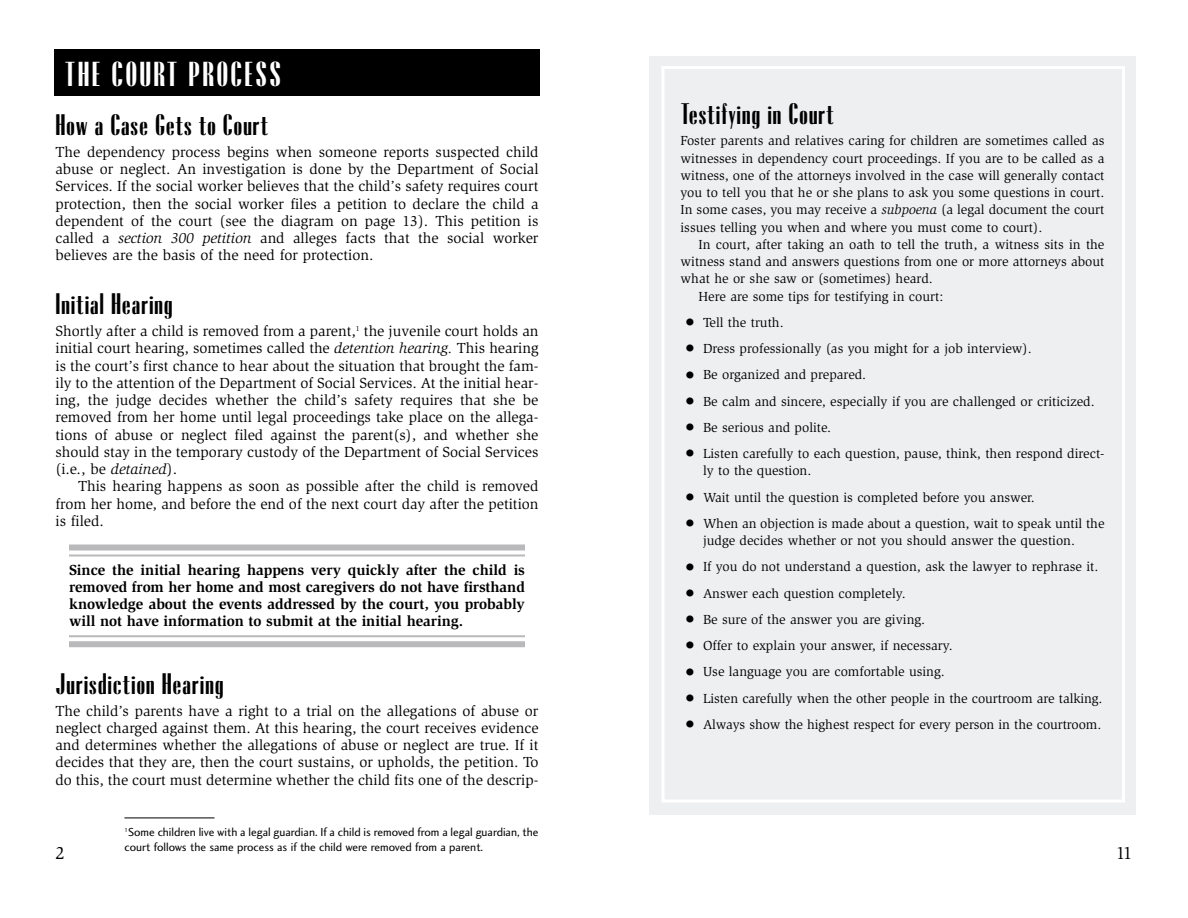
<style>
.page{position:relative;width:1188px;height:918px;background:#fff}
.page>*{position:absolute;margin:0;border:0;box-sizing:border-box;transform-origin:0 0}
.t1{font:31.5px "Radiant X Cond ICG";letter-spacing:.055em;color:#fff;scale:1.2 1}
.t2{font:27px "Radiant X Cond ICG";letter-spacing:.02em;color:#000;scale:1.2 1}
.t3{font:18px "Slimbach";color:#000}
.t4{font:15px/17.2px "Slimbach";color:#000;text-align:justify}
.t5{font:700 15px/17.2px "Slimbach";letter-spacing:-.005em;color:#000;text-align:justify}
.t6{font:13.5px/17.2px "Slimbach";color:#000}
.t7{font:12px/15px "Charlotte Sans Book Plain";color:#000}
.s1{font-style:italic}
.s2{font-size:19.5px}
</style>
<div class="page">
<div style="left:649px;top:56px;width:487px;height:758px;background:#eeeff1"></div>
<div style="left:662px;top:66px;width:463px;height:737px;border:3px solid #fff"></div>
<div style="left:54px;top:50px;width:486px;height:46px;background:#000"></div>
<div style="left:69px;top:544px;width:456px;height:6px;background:#b9b9bb"></div>
<hr style="left:69px;top:554px;width:456px;height:2px;background:#b9b9bb">
<hr style="left:69px;top:635px;width:456px;height:2px;background:#b9b9bb">
<div style="left:69px;top:641px;width:456px;height:6px;background:#b9b9bb"></div>
<hr style="left:124px;top:818px;width:90px;height:1px;background:#000">
<h1 class="t1" style="left:64px;top:61px;width:182px">THE COURT PROCESS</h1>
<h2 class="t2" style="left:56px;top:114px;width:179px">How a Case Gets to Court</h2>
<p class="t4" style="left:55px;top:144px;width:485px">The dependency process begins when someone reports suspected child abuse or neglect. An investigation is done by the Department of Social Services. If the social worker believes that the child’s safety requires court protection, then the social worker files a petition to declare the child a dependent of the court (see the diagram on page 13). This petition is called a <span class="s1">section 300 petition</span> and alleges facts that the social worker believes are the basis of the need for protection.</p>
<h2 class="t2" style="left:56px;top:293px;width:99px">Initial Hearing</h2>
<p class="t4" style="left:56px;top:323px;width:485px">Shortly after a child is removed from a parent,<sup>1</sup> the juvenile court holds an initial court hearing, sometimes called the <span class="s1">detention hearing.</span> This hearing is the court’s first chance to hear about the situation that brought the fam&shy;ily to the attention of the Department of Social Services. At the initial hear&shy;ing, the judge decides whether the child’s safety requires that she be removed from her home until legal proceedings take place on the allega&shy;tions of abuse or neglect filed against the parent(s), and whether she should stay in the temporary custody of the Department of Social Services (i.e., be <span class="s1">detained</span>).</p>
<p class="t4" style="left:56px;top:479px;width:485px;text-indent:22px">This hearing happens as soon as possible after the child is removed from her home, and before the end of the next court day after the petition is filed.</p>
<p class="t5" style="left:69px;top:562px;width:457px">Since the initial hearing happens very quickly after the child is removed from her home and most caregivers do not have firsthand knowledge about the events addressed by the court, you probably will not have information to submit at the initial hearing.</p>
<h2 class="t2" style="left:56px;top:673px;width:142px">Jurisdiction Hearing</h2>
<p class="t4" style="left:56px;top:703px;width:485px">The child’s parents have a right to a trial on the allegations of abuse or neglect charged against them. At this hearing, the court receives evidence and determines whether the allegations of abuse or neglect are true. If it decides that they are, then the court sustains, or upholds, the petition. To do this, the court must determine whether the child fits one of the descrip-</p>
<p class="t7" style="left:124px;top:826px;width:416px"><sup>1</sup>Some children live with a legal guardian. If a child is removed from a legal guardian, the court follows the same process as if the child were removed from a parent.</p>
<p class="t3" style="left:56px;top:846px;width:11px">2</p>
<h2 class="t2" style="left:681px;top:103px;width:130px">Testifying in Court</h2>
<p class="t6" style="left:681px;top:133px;width:425px;text-align:justify">Foster parents and relatives caring for children are sometimes called as witnesses in dependency court proceedings. If you are to be called as a witness, one of the attorneys involved in the case will generally contact you to tell you that he or she plans to ask you some questions in court.<br>In some cases, you may receive a <span class="s1">subpoena</span> (a legal document the court issues telling you when and where you must come to court).</p>
<p class="t6" style="left:699px;top:237px;width:407px">In court, after taking an oath to tell the truth, a witness sits in the</p>
<p class="t6" style="left:681px;top:254px;width:425px">witness stand and answers questions from one or more attorneys about</p>
<p class="t6" style="left:681px;top:271px;width:254px">what he or she saw or (sometimes) heard.</p>
<p class="t6" style="left:699px;top:288px;width:246px">Here are some tips for testifying in court:</p>
<p class="t6" style="left:685px;top:315px;width:100px"><span class="s2">•</span> Tell the truth.</p>
<p class="t6" style="left:685px;top:341px;width:348px"><span class="s2">•</span> Dress professionally (as you might for a job interview).</p>
<p class="t6" style="left:685px;top:367px;width:183px"><span class="s2">•</span> Be organized and prepared.</p>
<p class="t6" style="left:685px;top:393px;width:411px"><span class="s2">•</span> Be calm and sincere, especially if you are challenged or criticized.</p>
<p class="t6" style="left:685px;top:420px;width:148px"><span class="s2">•</span> Be serious and polite.</p>
<p class="t6" style="left:703px;top:446px;width:403px;text-indent:-18px"><span class="s2">•</span> Listen carefully to each question, pause, think, then respond direct&shy;ly to the question.</p>
<p class="t6" style="left:685px;top:489px;width:351px"><span class="s2">•</span> Wait until the question is completed before you answer.</p>
<p class="t6" style="left:703px;top:516px;width:403px;text-indent:-18px"><span class="s2">•</span> When an objection is made about a question, wait to speak until the judge decides whether or not you should answer the question.</p>
<p class="t6" style="left:685px;top:559px;width:415px"><span class="s2">•</span> If you do not understand a question, ask the lawyer to rephrase it.</p>
<p class="t6" style="left:685px;top:585px;width:222px"><span class="s2">•</span> Answer each question completely.</p>
<p class="t6" style="left:685px;top:612px;width:242px"><span class="s2">•</span> Be sure of the answer you are giving.</p>
<p class="t6" style="left:685px;top:638px;width:269px"><span class="s2">•</span> Offer to explain your answer, if necessary.</p>
<p class="t6" style="left:685px;top:664px;width:261px"><span class="s2">•</span> Use language you are comfortable using.</p>
<p class="t6" style="left:685px;top:690px;width:419px"><span class="s2">•</span> Listen carefully when the other people in the courtroom are talking.</p>
<p class="t6" style="left:685px;top:717px;width:418px"><span class="s2">•</span> Always show the highest respect for every person in the courtroom.</p>
<p class="t3" style="left:1116px;top:846px;width:18px">11</p>
</div>
